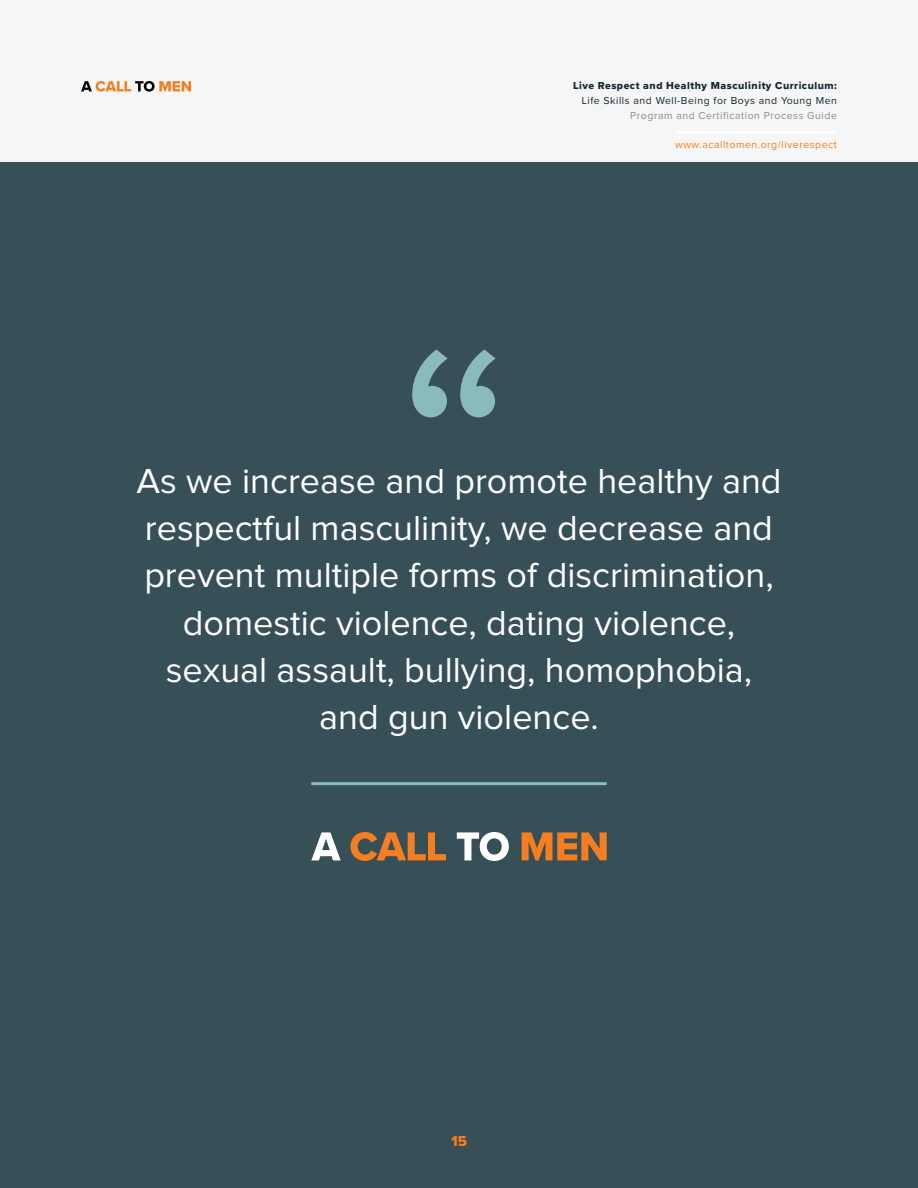
<style>
.page{position:relative;width:918px;height:1188px;background:#fff}
.page>*{position:absolute;margin:0;border:0;box-sizing:border-box;transform-origin:0 0}
.t1{font:300px "Proxima Nova";color:#89bbbb}
.t2{font:36px/47.1px "Proxima Nova";color:#fff;text-align:center}
.t3{font:15px "Proxima Nova Extrabld";color:#f57e20}
.t4{font:10.5px "Proxima Nova Extrabld";letter-spacing:.05em;color:#112732}
.t5{font:10.5px "Proxima Nova";letter-spacing:.05em;color:#112732}
.t6{font:10.5px "Proxima Nova";letter-spacing:.05em;color:#8a8c8e}
.t7{font:10.5px "Proxima Nova";letter-spacing:.05em;color:#f57e20}
</style>
<div class="page">
<div style="left:0;top:162px;width:918px;height:1026px;background:#374f57"></div>
<div style="left:0;top:0;width:918px;height:162px;background:#f6f6f6"></div>
<svg style="left:81px;top:81px;width:110px;height:11px"></svg>
<hr style="left:675px;top:131px;width:162px;height:3px;background:#fff">
<svg style="left:311px;top:832px;width:30px;height:28px"></svg>
<svg style="left:351px;top:832px;width:95px;height:29px"></svg>
<svg style="left:457px;top:832px;width:52px;height:29px"></svg>
<svg style="left:522px;top:832px;width:85px;height:28px"></svg>
<hr style="left:311px;top:782px;width:296px;height:3px;background:#89bbbb">
<p class="t4" style="left:573px;top:78px;width:265px">Live Respect and Healthy Masculinity Curriculum:</p>
<p class="t5" style="left:582px;top:96px;width:257px">Life Skills and Well-Being for Boys and Young Men</p>
<p class="t6" style="left:630px;top:111px;width:208px">Program and Certification Process Guide</p>
<h1 class="t1" style="left:396px;top:316px;width:118px">“</h1>
<p class="t7" style="left:675px;top:139px;width:163px">www.acalltomen.org/liverespect</p>
<p class="t2" style="left:136px;top:459px;width:647px">As we increase and promote healthy and respectful masculinity, we decrease and prevent multiple forms of discrimination, domestic violence, dating violence, sexual assault, bullying, homophobia, and gun violence.</p>
<p class="t3" style="left:451px;top:1130px;width:17px">15</p>
</div>
